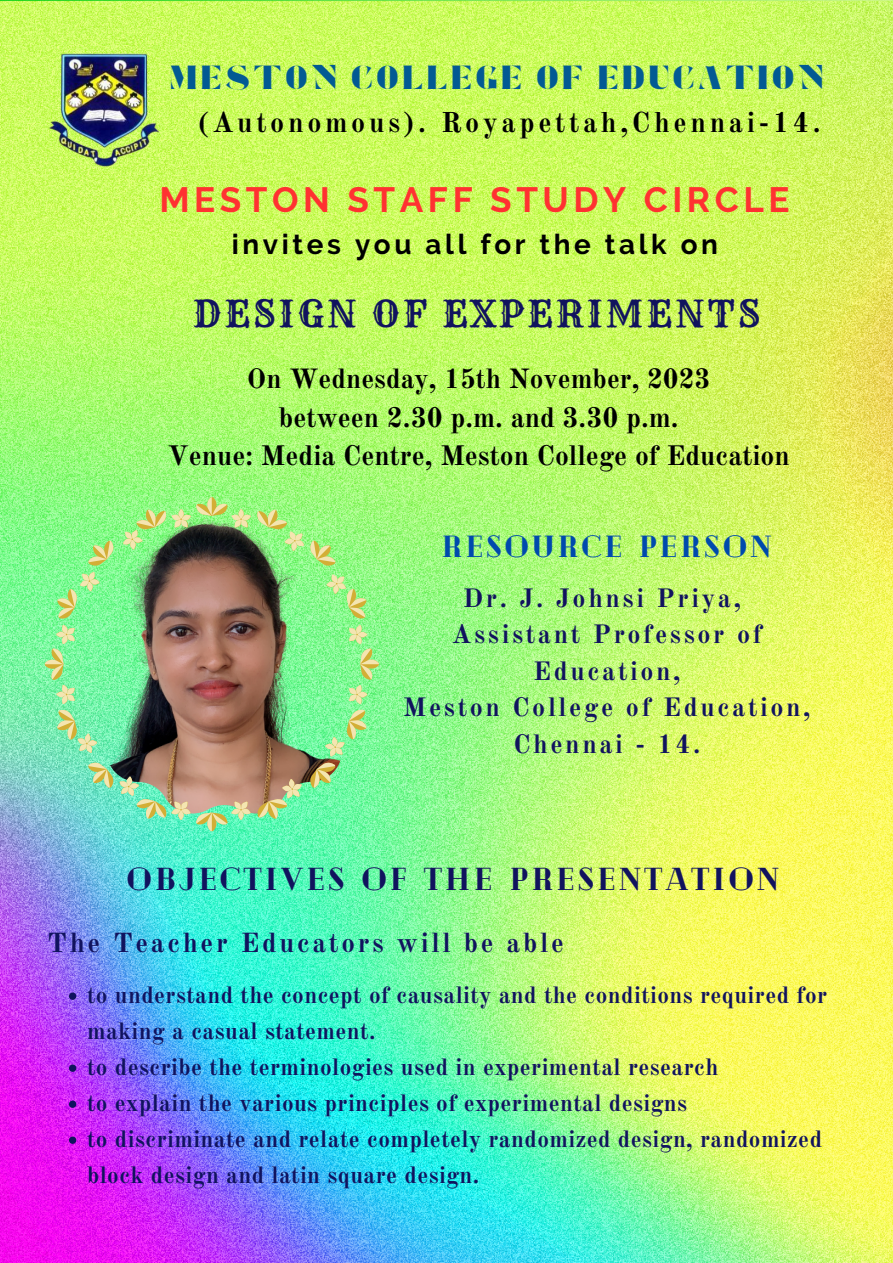
<style>
.page{position:relative;width:893px;height:1263px;background:#fff}
.page>*{position:absolute;margin:0;border:0;box-sizing:border-box;transform-origin:0 0}
.t1{font:36.75px "Rye";letter-spacing:.08em;color:#11135e}
.t2{font:700 35.03px "Raleway";letter-spacing:.13em;color:#ff3131}
.t3{font:33.45px "Foda Display";letter-spacing:.13em;color:#025a93}
.t4{font:900 31.72px "Cheque";letter-spacing:.1em;color:#11135e}
.t5{font:900 30.53px "Cheque";letter-spacing:.1em;color:#004aad}
.t6{font:700 28.12px "Old Standard";letter-spacing:.13em;color:#000}
.t7{font:700 27.83px "Raleway";letter-spacing:.13em;color:#000}
.t8{font:700 27.6px "Old Standard";color:#000}
.t9{font:700 27.3px "Old Standard";color:#000}
.t10{font:700 27.08px "Old Standard";letter-spacing:.1em;color:#11135e}
.t11{font:700 26.03px/36.6px "Old Standard";letter-spacing:.1em;color:#11135e;text-align:center}
.t12{font:700 23.17px/36px "Old Standard";letter-spacing:.015em;color:#11135e}
</style>
<div class="page">
<img style="left:0;top:0;width:893px;height:1263px">
<img style="left:17px;top:37px;width:170px;height:145px">
<img style="left:45px;top:497px;width:334px;height:334px">
<svg style="left:69px;top:992px;width:7px;height:8px"></svg>
<svg style="left:69px;top:1064px;width:7px;height:8px"></svg>
<svg style="left:69px;top:1100px;width:7px;height:8px"></svg>
<svg style="left:69px;top:1136px;width:7px;height:8px"></svg>
<p class="t3" style="left:170px;top:64px;width:654px">MESTON COLLEGE OF EDUCATION</p>
<p class="t6" style="left:198px;top:105px;width:624px">(Autonomous). Royapettah,Chennai-14.</p>
<p class="t2" style="left:159px;top:179px;width:631px">MESTON STAFF STUDY CIRCLE</p>
<p class="t7" style="left:232px;top:228px;width:488px">invites you all for the talk on</p>
<p class="t1" style="left:193px;top:291px;width:569px">DESIGN OF EXPERIMENTS</p>
<p class="t9" style="left:247px;top:362px;width:465px">On Wednesday, 15th November, 2023</p>
<p class="t8" style="left:279px;top:400px;width:401px">between 2.30 p.m. and 3.30 p.m.</p>
<p class="t8" style="left:168px;top:439px;width:624px">Venue: Media Centre, Meston College of Education</p>
<p class="t5" style="left:441px;top:526px;width:332px">RESOURCE PERSON</p>
<p class="t11" style="left:463px;top:580px;width:280px">Dr. J. Johnsi Priya,</p>
<p class="t11" style="left:452px;top:616px;width:311px">Assistant Professor of<br>Education,</p>
<p class="t11" style="left:403px;top:689px;width:409px">Meston College of Education,</p>
<p class="t11" style="left:513px;top:726px;width:188px">Chennai - 14.</p>
<p class="t4" style="left:127px;top:858px;width:654px">OBJECTIVES OF THE PRESENTATION</p>
<p class="t10" style="left:48px;top:926px;width:518px">The Teacher Educators will be able</p>
<p class="t12" style="left:87px;top:977px;width:741px">to understand the concept of causality and the conditions required for making a casual statement.</p>
<p class="t12" style="left:87px;top:1049px;width:633px">to describe the terminologies used in experimental research</p>
<p class="t12" style="left:87px;top:1085px;width:601px">to explain the various principles of experimental designs</p>
<p class="t12" style="left:87px;top:1121px;width:736px">to discriminate and relate completely randomized design, randomized block design and latin square design.</p>
</div>
